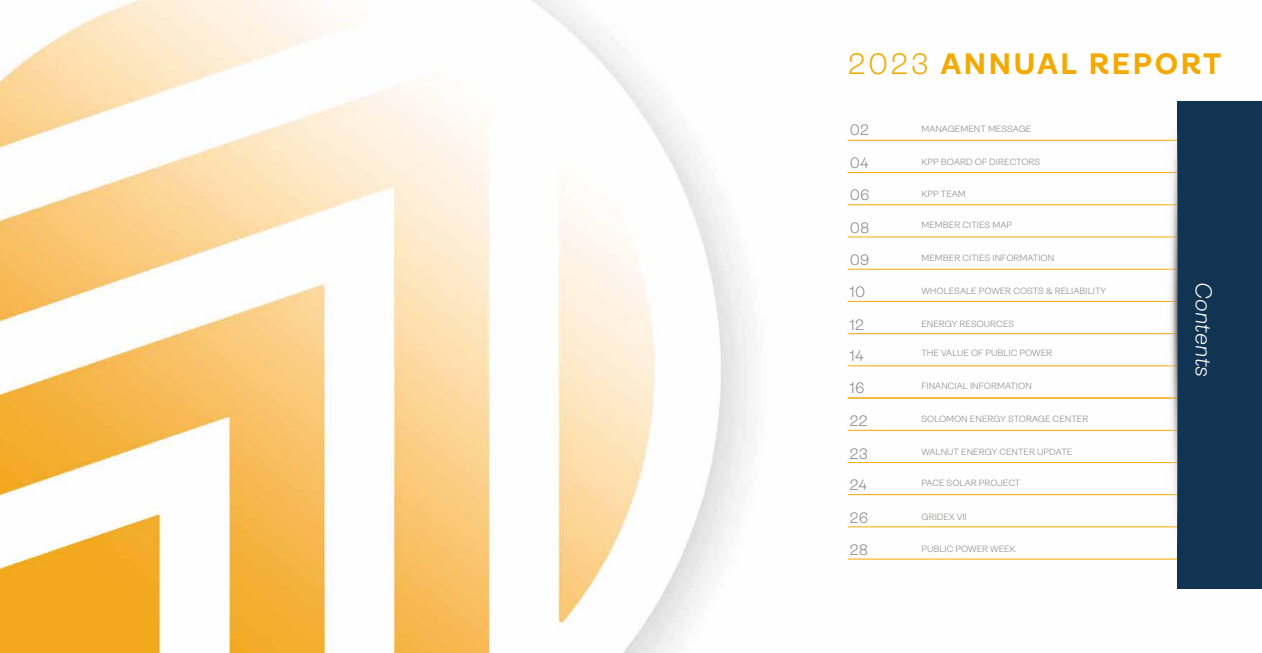
<style>
.page{position:relative;width:1262px;height:653px;background:#fff}
.page>*{position:absolute;margin:0;border:0;box-sizing:border-box;transform-origin:0 0}
.t1{font:700 29.6px "Ambit";letter-spacing:.09em;color:#f4a900}
.t2{font:italic 300 23px "Ambit";letter-spacing:.005em;color:#fff}
.t3{font:300 15.1px/32.4px "Ambit";color:#848281;text-align:justify}
.t4{font:300 9px "Ambit";color:#848281}
.s1{font-weight:300}
</style>
<div class="page">
<img style="left:0;top:0;width:1177px;height:653px">
<hr style="left:847px;top:140px;width:411px;height:1px;background:#f4a900">
<hr style="left:847px;top:172px;width:411px;height:1px;background:#f4a900">
<hr style="left:847px;top:204px;width:411px;height:1px;background:#f4a900">
<hr style="left:847px;top:398px;width:411px;height:1px;background:#f4a900">
<hr style="left:847px;top:237px;width:411px;height:1px;background:#f4a900">
<hr style="left:847px;top:430px;width:411px;height:1px;background:#f4a900">
<hr style="left:847px;top:269px;width:411px;height:1px;background:#f4a900">
<hr style="left:847px;top:462px;width:411px;height:1px;background:#f4a900">
<hr style="left:847px;top:301px;width:411px;height:1px;background:#f4a900">
<hr style="left:847px;top:333px;width:411px;height:1px;background:#f4a900">
<hr style="left:847px;top:365px;width:411px;height:1px;background:#f4a900">
<hr style="left:847px;top:397px;width:411px;height:1px;background:#f4a900">
<hr style="left:847px;top:494px;width:411px;height:1px;background:#f4a900">
<hr style="left:847px;top:526px;width:411px;height:1px;background:#f4a900">
<hr style="left:847px;top:559px;width:411px;height:1px;background:#f4a900">
<div style="left:1177px;top:101px;width:85px;height:488px;background:#113453"></div>
<img style="left:1157px;top:136px;width:20px;height:23px">
<img style="left:1149px;top:159px;width:28px;height:378px">
<h1 class="t1" style="left:848px;top:47px;width:375px"><span class="s1">2023</span> ANNUAL REPORT</h1>
<h3 class="t3" style="left:850px;top:114px;width:21px">02<br>04<br>06</h3>
<p class="t4" style="left:921px;top:124px;width:112px">MANAGEMENT MESSAGE</p>
<p class="t4" style="left:921px;top:156px;width:120px">KPP BOARD OF DIRECTORS</p>
<p class="t4" style="left:921px;top:189px;width:46px">KPP TEAM</p>
<h3 class="t3" style="left:850px;top:211px;width:21px">08</h3>
<h3 class="t3" style="left:850px;top:244px;width:21px">09</h3>
<p class="t4" style="left:921px;top:220px;width:92px">MEMBER CITIES MAP</p>
<p class="t4" style="left:921px;top:252px;width:134px">MEMBER CITIES INFORMATION</p>
<h3 class="t3" style="left:850px;top:276px;width:17px;line-height:31.9px">10<br>12<br>14</h3>
<p class="t4" style="left:921px;top:286px;width:186px">WHOLESALE POWER COSTS &amp; RELIABILITY</p>
<p class="t4" style="left:921px;top:319px;width:94px">ENERGY RESOURCES</p>
<p class="t4" style="left:921px;top:348px;width:132px">THE VALUE OF PUBLIC POWER</p>
<h3 class="t3" style="left:850px;top:372px;width:16px">16</h3>
<p class="t4" style="left:921px;top:381px;width:112px">FINANCIAL INFORMATION</p>
<h3 class="t3" style="left:850px;top:404px;width:19px">22</h3>
<p class="t4" style="left:921px;top:414px;width:168px">SOLOMON ENERGY STORAGE CENTER</p>
<h3 class="t3" style="left:850px;top:438px;width:19px">23</h3>
<p class="t4" style="left:921px;top:447px;width:152px">WALNUT ENERGY CENTER UPDATE</p>
<h3 class="t3" style="left:850px;top:469px;width:20px">24<br>26<br>28</h3>
<p class="t4" style="left:921px;top:478px;width:100px">PACE SOLAR PROJECT</p>
<p class="t4" style="left:921px;top:511px;width:47px">GRIDEX VII</p>
<p class="t4" style="left:921px;top:544px;width:96px">PUBLIC POWER WEEK</p>
<h2 class="t2" style="left:1216px;top:282px;width:97px;rotate:90deg">Contents</h2>
</div>
